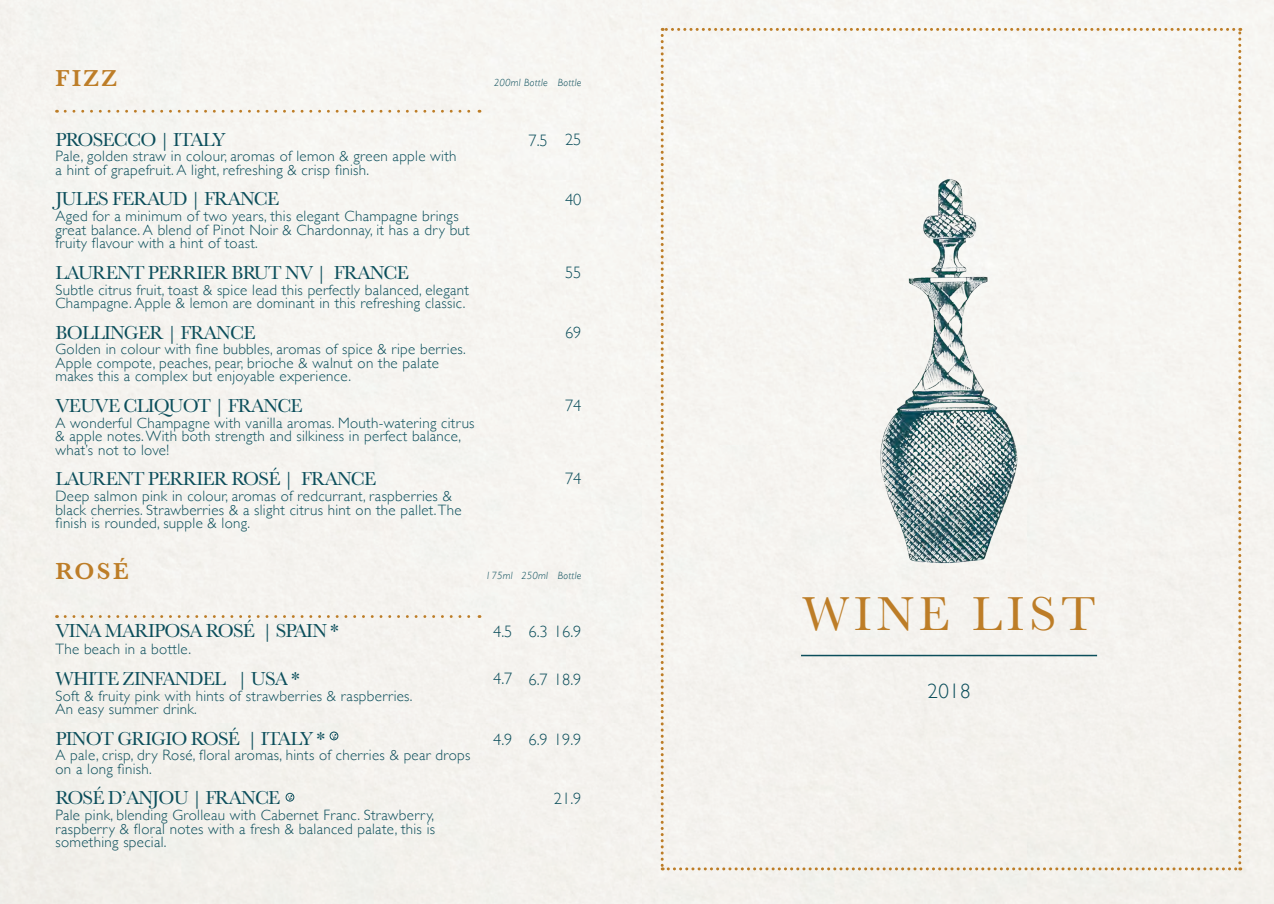
<style>
.page{position:relative;width:1274px;height:904px;background:#fff}
.page>*{position:absolute;margin:0;border:0;box-sizing:border-box;transform-origin:0 0}
.t1{font:49.5px "Baskerville";letter-spacing:.1em;color:#bd7d27}
.t2{font:600 24px "Baskerville";letter-spacing:.1em;color:#bd7d27}
.Paragraph_Style_2{font:300 21px "Gill Sans";color:#0b4e5b}
.new_header{font:19.5px "Baskerville";letter-spacing:-.04em;color:#0b4e5b}
.Paragraph_Style_1{font:300 16.5px "Gill Sans";color:#0b4e5b}
.Paragraph_Style_2-2{font:300 15px/13.5px "Gill Sans";letter-spacing:.02em;color:#0b4e5b}
.bottle{font:italic 300 10.5px "Gill Sans";letter-spacing:.02em;color:#0b4e5b}
.t3{font:5.1px "Playball";color:#0d4e5c;scale:1.04 1}
</style>
<div class="page">
<div style="left:0;top:0;width:642px;height:338px;background:#f6f5f1"></div>
<div style="left:642px;top:0;width:631px;height:903px;background:#f5f4f0"></div>
<div style="left:0;top:338px;width:644px;height:565px;background:#f5f3ee"></div>
<div style="left:660px;top:28px;width:581px;height:842px;background:#f6f4f0"></div>
<hr style="left:801px;top:654px;width:296px;height:2px;background:#0b4e5b">
<img style="left:879px;top:179px;width:139px;height:384px">
<svg style="left:65px;top:110px;width:415px;height:3px"></svg>
<svg style="left:65px;top:615px;width:415px;height:3px"></svg>
<svg style="left:332px;top:733px;width:4px;height:5px"></svg>
<div style="left:330px;top:731px;width:8px;height:9px;border:1px solid #0d4e5c;border-radius:50%"></div>
<svg style="left:288px;top:794px;width:4px;height:5px"></svg>
<div style="left:286px;top:792px;width:8px;height:9px;border:1px solid #0d4e5c;border-radius:50%"></div>
<svg style="left:0;top:0;width:4px;height:3px"></svg>
<p class="t2" style="left:55px;top:62px;width:63px">FIZZ</p>
<p class="bottle" style="left:494px;top:77px;width:56px">200ml Bottle</p>
<p class="bottle" style="left:558px;top:77px;width:25px">Bottle</p>
<p class="new_header" style="left:55px;top:127px;width:172px">PROSECCO | ITALY</p>
<p class="Paragraph_Style_1" style="left:528px;top:127px;width:21px">7.5</p>
<p class="Paragraph_Style_1" style="left:565px;top:126px;width:18px">25</p>
<p class="Paragraph_Style_2-2" style="left:55px;top:149px;width:402px">Pale, golden straw in colour, aromas of lemon &amp; green apple with</p>
<p class="Paragraph_Style_2-2" style="left:55px;top:162px;width:315px">a hint of grapefruit. A light, refreshing &amp; crisp finish.</p>
<p class="new_header" style="left:55px;top:187px;width:225px">JULES FERAUD | FRANCE</p>
<p class="Paragraph_Style_1" style="left:565px;top:186px;width:18px">40</p>
<p class="Paragraph_Style_2-2" style="left:55px;top:209px;width:416px">Aged for a minimum of two years, this elegant Champagne brings great balance. A blend of Pinot Noir &amp; Chardonnay, it has a dry but fruity flavour with a hint of toast.</p>
<p class="new_header" style="left:55px;top:260px;width:355px">LAURENT PERRIER BRUT NV | FRANCE</p>
<p class="Paragraph_Style_1" style="left:565px;top:259px;width:18px">55</p>
<p class="Paragraph_Style_2-2" style="left:55px;top:282px;width:415px">Subtle citrus fruit, toast &amp; spice lead this perfectly balanced, elegant<br>Champagne. Apple &amp; lemon are dominant in this refreshing classic.</p>
<p class="new_header" style="left:55px;top:320px;width:202px">BOLLINGER | FRANCE</p>
<p class="Paragraph_Style_1" style="left:565px;top:319px;width:18px">69</p>
<p class="Paragraph_Style_2-2" style="left:55px;top:342px;width:412px">Golden in colour with fine bubbles, aromas of spice &amp; ripe berries.<br>Apple compote, peaches, pear, brioche &amp; walnut on the palate makes this a complex but enjoyable experience.</p>
<p class="new_header" style="left:55px;top:393px;width:249px">VEUVE CLIQUOT | FRANCE</p>
<p class="Paragraph_Style_1" style="left:565px;top:392px;width:18px">74</p>
<p class="Paragraph_Style_2-2" style="left:55px;top:415px;width:420px">A wonderful Champagne with vanilla aromas. Mouth-watering citrus &amp; apple notes. With both strength and silkiness in perfect balance, what’s not to love!</p>
<p class="new_header" style="left:55px;top:466px;width:322px">LAURENT PERRIER ROSÉ | FRANCE</p>
<p class="Paragraph_Style_1" style="left:565px;top:466px;width:18px">74</p>
<p class="Paragraph_Style_2-2" style="left:55px;top:488px;width:407px">Deep salmon pink in colour, aromas of redcurrant, raspberries &amp; black cherries. Strawberries &amp; a slight citrus hint on the pallet. The finish is rounded, supple &amp; long.</p>
<p class="t2" style="left:55px;top:554px;width:75px">ROSÉ</p>
<p class="bottle" style="left:485px;top:569px;width:28px">175ml</p>
<p class="bottle" style="left:521px;top:569px;width:28px">250ml</p>
<p class="bottle" style="left:558px;top:569px;width:25px">Bottle</p>
<p class="new_header" style="left:55px;top:618px;width:284px">VINA MARIPOSA ROSÉ | SPAIN *</p>
<p class="Paragraph_Style_1" style="left:493px;top:618px;width:21px">4.5</p>
<p class="Paragraph_Style_1" style="left:528px;top:619px;width:55px">6.3 16.9</p>
<p class="Paragraph_Style_2-2" style="left:55px;top:641px;width:137px">The beach in a bottle.</p>
<p class="new_header" style="left:55px;top:666px;width:245px">WHITE ZINFANDEL | USA *</p>
<p class="Paragraph_Style_1" style="left:493px;top:665px;width:21px">4.7</p>
<p class="Paragraph_Style_1" style="left:528px;top:666px;width:55px">6.7 18.9</p>
<p class="Paragraph_Style_2-2" style="left:55px;top:688px;width:358px">Soft &amp; fruity pink with hints of strawberries &amp; raspberries.</p>
<p class="Paragraph_Style_2-2" style="left:55px;top:701px;width:143px">An easy summer drink.</p>
<p class="new_header" style="left:55px;top:725px;width:271px">PINOT GRIGIO ROSÉ | ITALY *</p>
<p class="Paragraph_Style_1" style="left:493px;top:726px;width:21px">4.9</p>
<p class="Paragraph_Style_1" style="left:528px;top:726px;width:55px">6.9 19.9</p>
<p class="Paragraph_Style_2-2" style="left:55px;top:747px;width:416px">A pale, crisp, dry Rosé, floral aromas, hints of cherries &amp; pear drops on a long finish.</p>
<p class="new_header" style="left:55px;top:785px;width:226px">ROSÉ D’ANJOU | FRANCE</p>
<p class="Paragraph_Style_1" style="left:554px;top:785px;width:29px">21.9</p>
<p class="Paragraph_Style_2-2" style="left:55px;top:807px;width:381px;text-align:justify">Pale pink, blending Grolleau with Cabernet Franc. Strawberry, raspberry &amp; floral notes with a fresh &amp; balanced palate, this is something special.</p>
<p class="t3" style="left:334px;top:734px;width:3px">e</p>
<p class="t3" style="left:290px;top:795px;width:3px">e</p>
<p class="t1" style="left:802px;top:582px;width:295px">WINE LIST</p>
<p class="Paragraph_Style_2" style="left:927px;top:674px;width:45px">2018</p>
</div>
